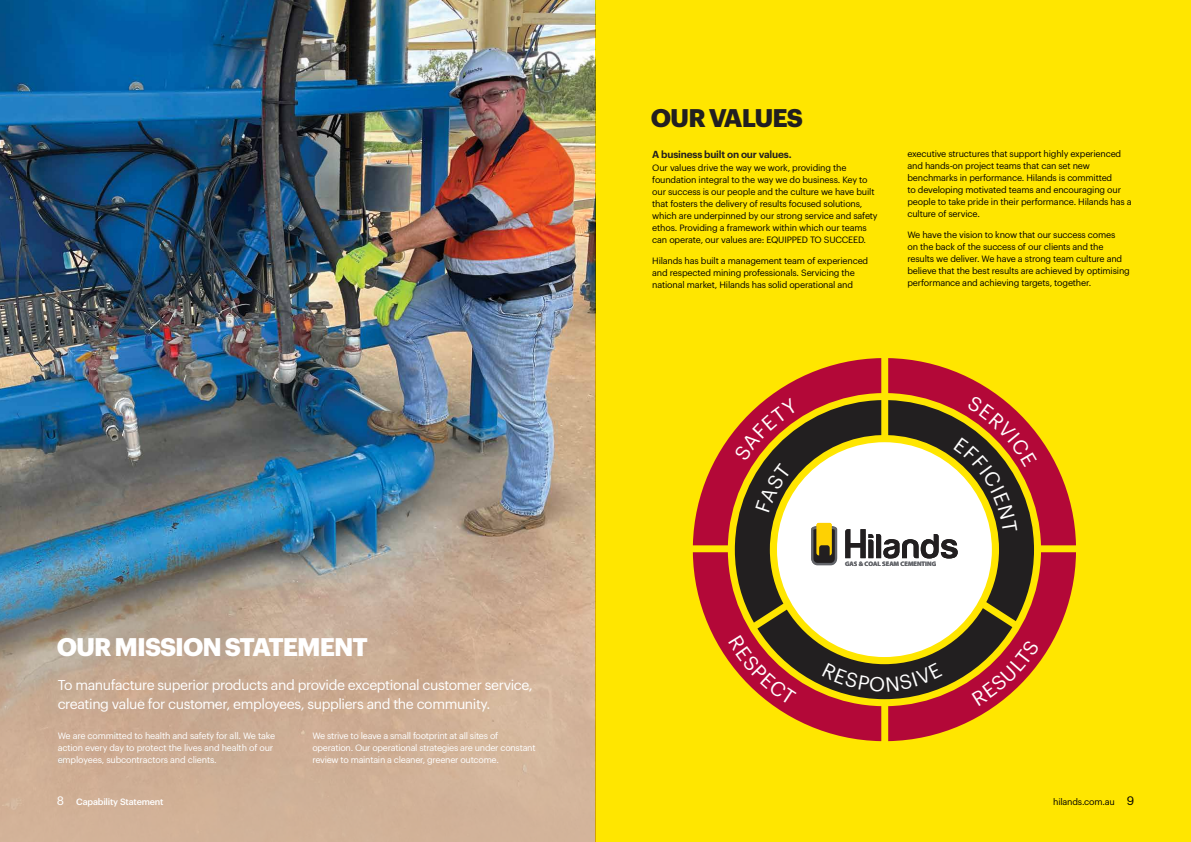
<style>
.page{position:relative;width:1191px;height:842px;background:#fff}
.page>*{position:absolute;margin:0;border:0;box-sizing:border-box;transform-origin:0 0}
.t1{font:700 25px "Graphik";letter-spacing:-.04em;color:#fff}
.t2{font:700 25px "Graphik";letter-spacing:-.04em;color:#221f20}
.t3{font:14px/19px "Graphik";letter-spacing:-.03em;color:#fff}
.t4{font:600 10px "Graphik";letter-spacing:-.02em;color:#221f20}
.t5{font:9px/12px "Graphik";letter-spacing:-.02em;color:#000}
.t6{font:9px/12px "Graphik";letter-spacing:-.03em;color:#fff}
.t7{font:500 9px "Graphik";letter-spacing:-.02em;color:#fff}
.t8{font:700 6.4px "Myriad Pro";color:#63656a}
.s1{font-weight:400;font-size:12px}
.s2{font-size:12px}
</style>
<div class="page">
<img style="left:0;top:0;width:595px;height:506px">
<svg style="left:0;top:506px;width:595px;height:336px;background:#b4a494"></svg>
<div style="left:595px;top:0;width:596px;height:842px;background:#ffe600"></div>
<svg style="left:693px;top:358px;width:383px;height:383px"></svg>
<h1 class="t2" style="left:651px;top:98px;width:154px">OUR VALUES</h1>
<p class="t4" style="left:652px;top:147px;width:141px">A business built on our values.</p>
<p class="t5" style="left:652px;top:161px;width:227px">Our values drive the way we work, providing the foundation integral to the way we do business. Key to our success is our people and the culture we have built that fosters the delivery of results focused solutions, which are underpinned by our strong service and safety ethos. Providing a framework within which our teams can operate, our values are: EQUIPPED TO SUCCEED.</p>
<p class="t5" style="left:652px;top:254px;width:217px">Hilands has built a management team of experienced and respected mining professionals. Servicing the national market, Hilands has solid operational and</p>
<p class="t5" style="left:907px;top:147px;width:226px">executive structures that support highly experienced and hands-on project teams that can set new benchmarks in performance. Hilands is committed<br>to developing motivated teams and encouraging our people to take pride in their performance. Hilands has a culture of service.</p>
<p class="t5" style="left:907px;top:228px;width:224px">We have the vision to know that our success comes<br>on the back of the success of our clients and the results we deliver. We have a strong team culture and believe that the best results are achieved by optimising performance and achieving targets, together.</p>
<h1 class="t1" style="left:57px;top:627px;width:313px">OUR MISSION STATEMENT</h1>
<h2 class="t3" style="left:58px;top:674px;width:477px">To manufacture superior products and provide exceptional customer service, creating value for customer, employees, suppliers and the community.</h2>
<p class="t6" style="left:58px;top:729px;width:219px">We are committed to health and safety for all. We take action every day to protect the lives and health of our employees, subcontractors and clients.</p>
<p class="t6" style="left:312px;top:729px;width:225px">We strive to leave a small footprint at all sites of operation. Our operational strategies are under constant review to maintain a cleaner, greener outcome.</p>
<p class="t8" style="left:845px;top:560px;width:93px">GAS &amp; COAL SEAM CEMENTING</p>
<p class="t7" style="left:57px;top:794px;width:108px"><span class="s1">8</span> Capability Statement</p>
<p class="t5" style="left:1053px;top:795px;width:83px">hilands.com.au <span class="s2">9</span></p>
</div>
